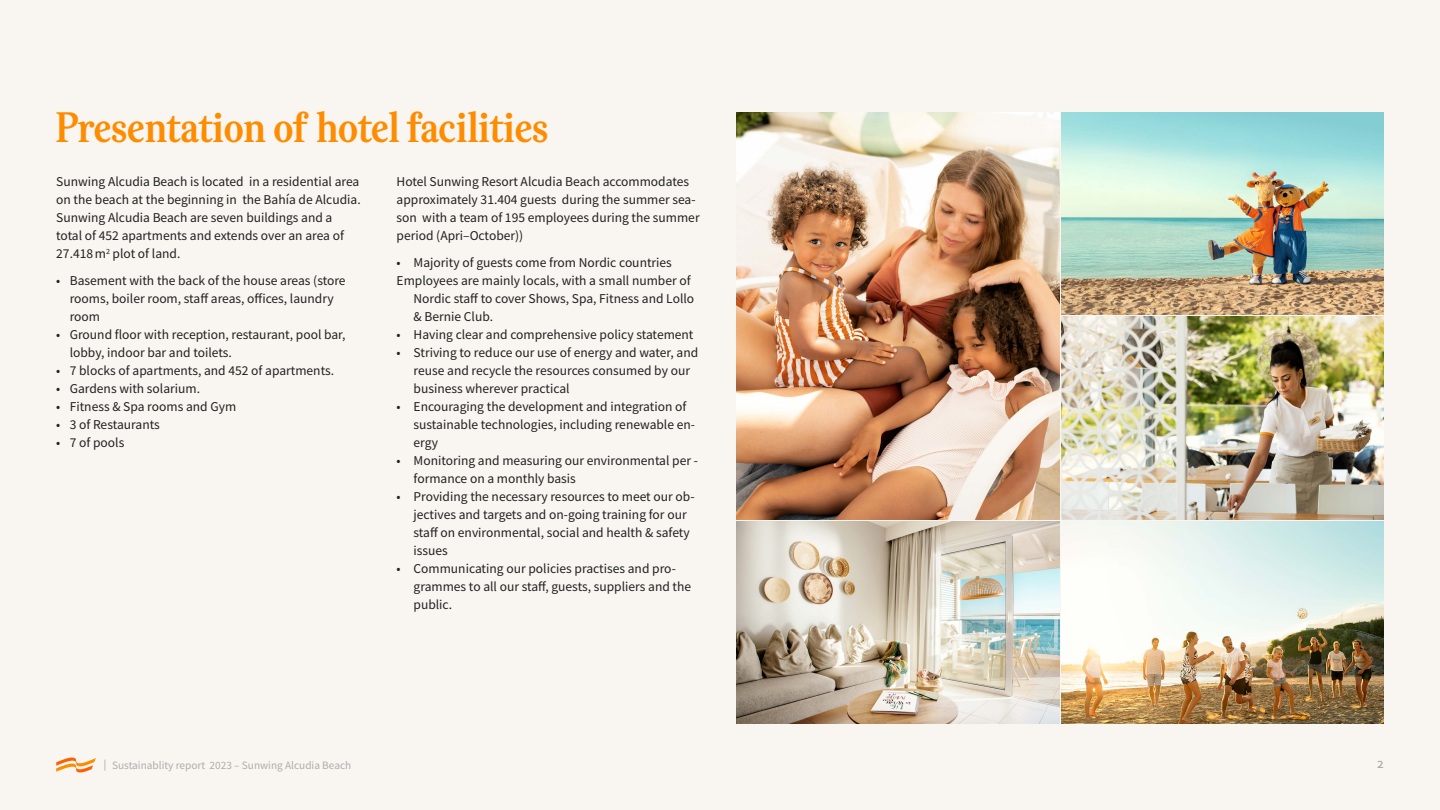
<style>
.page{position:relative;width:1440px;height:810px;background:#f9f5f1}
.page>*{position:absolute;margin:0;border:0;box-sizing:border-box;transform-origin:0 0}
.H1_Serif{font:45px "NLTG Wave Serif";letter-spacing:-.005em;color:#fe8c00}
.Copy{font:13.5px/18px "Source Sans Pro";color:#202020}
.t1{font:11.25px "Source Sans Pro";color:#adadad;scale:1.15 1}
.t2{font:600 11.25px "Source Sans Pro";color:#adadad;scale:1.15 1}
</style>
<div class="page">
<svg style="left:56px;top:758px;width:40px;height:14px"></svg>
<img style="left:737px;top:112px;width:322px;height:407px">
<img style="left:1061px;top:112px;width:323px;height:203px">
<img style="left:1061px;top:317px;width:323px;height:202px">
<img style="left:1061px;top:521px;width:323px;height:203px">
<img style="left:737px;top:521px;width:322px;height:203px">
<p class="H1_Serif" style="left:56px;top:102px;width:493px">Presentation of hotel facilities</p>
<p class="Copy" style="left:56px;top:172px;width:306px">Sunwing Alcudia Beach is located in a residential area on the beach at the beginning in the Bahía de Alcudia.<br>Sunwing Alcudia Beach are seven buildings and a total of 452 apartments and extends over an area of 27.418m<sup>2</sup> plot of land.</p>
<p class="Copy" style="left:70px;top:271px;width:277px;text-indent:-14px">• Basement with the back of the house areas (store rooms, boiler room, staff areas, offices, laundry room</p>
<p class="Copy" style="left:70px;top:325px;width:277px;text-indent:-14px">• Ground floor with reception, restaurant, pool bar, lobby, indoor bar and toilets.</p>
<p class="Copy" style="left:56px;top:361px;width:279px">• 7 blocks of apartments, and 452 of apartments.</p>
<p class="Copy" style="left:56px;top:379px;width:145px">• Gardens with solarium.</p>
<p class="Copy" style="left:56px;top:397px;width:182px">• Fitness &amp; Spa rooms and Gym</p>
<p class="Copy" style="left:56px;top:415px;width:105px">• 3 of Restaurants</p>
<p class="Copy" style="left:56px;top:433px;width:70px">• 7 of pools</p>
<p class="Copy" style="left:397px;top:172px;width:305px">Hotel Sunwing Resort Alcudia Beach accommodates approximately 31.404 guests during the summer sea&shy;son with a team of 195 employees during the summer period (Apri–October))</p>
<p class="Copy" style="left:397px;top:253px;width:277px">• Majority of guests come from Nordic countries</p>
<p class="Copy" style="left:414px;top:271px;width:282px;text-indent:-17px">Employees are mainly locals, with a small number of<br>Nordic staff to cover Shows, Spa, Fitness and Lollo &amp; Bernie Club.</p>
<p class="Copy" style="left:397px;top:325px;width:298px">• Having clear and comprehensive policy statement</p>
<p class="Copy" style="left:414px;top:343px;width:286px;text-indent:-17px">• Striving to reduce our use of energy and water, and reuse and recycle the resources consumed by our business wherever practical</p>
<p class="Copy" style="left:414px;top:397px;width:283px;text-indent:-17px">• Encouraging the development and integration of sustainable technologies, including renewable en&shy;ergy</p>
<p class="Copy" style="left:414px;top:451px;width:286px;text-indent:-17px">• Monitoring and measuring our environmental per - formance on a monthly basis</p>
<p class="Copy" style="left:414px;top:487px;width:283px;text-indent:-17px">• Providing the necessary resources to meet our ob&shy;jectives and targets and on-going training for our staff on environmental, social and health &amp; safety issues</p>
<p class="Copy" style="left:414px;top:559px;width:279px;text-indent:-17px">• Communicating our policies practises and pro&shy;grammes to all our staff, guests, suppliers and the public.</p>
<p class="t1" style="left:103px;top:758px;width:217px">| Sustainablity report 2023 – Sunwing Alcudia Beach</p>
<p class="t2" style="left:1377px;top:757px;width:7px">2</p>
</div>
